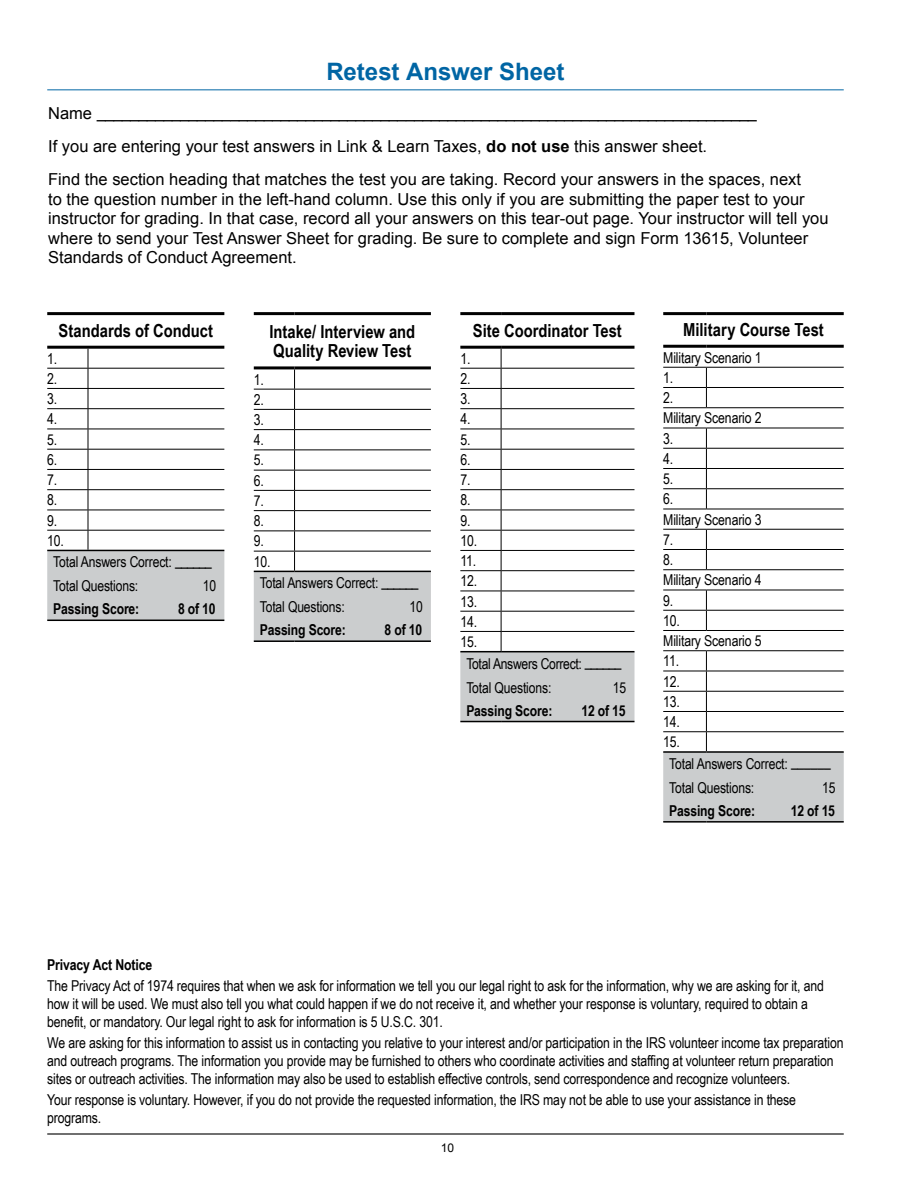
<style>
.page{position:relative;width:918px;height:1188px;background:#fff}
.page>*{position:absolute;margin:0;border:0;box-sizing:border-box;transform-origin:0 0}
.t1{font:700 24px "Arial";color:#0065a4}
.t2{font:700 18px/19.5px "Arial Narrow";color:#000}
.t3{font:16.5px/19.5px "Arial";color:#000}
.t4{font:15px/20.2px "Arial Narrow";letter-spacing:-.01em;color:#000}
.t5{font:700 15px "Arial Narrow";letter-spacing:-.01em;color:#000}
.t6{font:12px "Arial";color:#000}
.s1{font-weight:700}
</style>
<div class="page">
<hr style="left:47px;top:1133px;width:797px;height:2px;background:#000">
<hr style="left:254px;top:640px;width:41px;height:2px;background:#000">
<hr style="left:295px;top:640px;width:136px;height:2px;background:#000">
<hr style="left:254px;top:312px;width:41px;height:3px;background:#000">
<hr style="left:295px;top:312px;width:136px;height:3px;background:#000">
<hr style="left:254px;top:366px;width:41px;height:3px;background:#000">
<hr style="left:295px;top:366px;width:136px;height:3px;background:#000">
<svg style="left:254px;top:369px;width:177px;height:272px"></svg>
<hr style="left:47px;top:620px;width:41px;height:1px;background:#000">
<hr style="left:88px;top:620px;width:136px;height:1px;background:#000">
<svg style="left:47px;top:349px;width:177px;height:271px"></svg>
<hr style="left:47px;top:530px;width:41px;height:1px;background:#000">
<hr style="left:88px;top:530px;width:136px;height:1px;background:#000">
<hr style="left:47px;top:312px;width:41px;height:3px;background:#000">
<hr style="left:88px;top:312px;width:136px;height:3px;background:#000">
<hr style="left:47px;top:346px;width:41px;height:3px;background:#000">
<hr style="left:88px;top:346px;width:136px;height:3px;background:#000">
<svg style="left:460px;top:349px;width:174px;height:372px"></svg>
<hr style="left:460px;top:651px;width:41px;height:1px;background:#000">
<hr style="left:501px;top:651px;width:133px;height:1px;background:#000">
<hr style="left:460px;top:721px;width:41px;height:1px;background:#000">
<hr style="left:501px;top:721px;width:133px;height:1px;background:#000">
<hr style="left:460px;top:312px;width:41px;height:3px;background:#000">
<hr style="left:501px;top:312px;width:133px;height:3px;background:#000">
<hr style="left:460px;top:346px;width:41px;height:3px;background:#000">
<hr style="left:501px;top:346px;width:133px;height:3px;background:#000">
<hr style="left:47px;top:89px;width:797px;height:1px;background:#0065a4">
<hr style="left:663px;top:407px;width:43px;height:1px;background:#000">
<hr style="left:706px;top:407px;width:138px;height:1px;background:#000">
<hr style="left:663px;top:428px;width:43px;height:1px;background:#000">
<hr style="left:706px;top:428px;width:138px;height:1px;background:#000">
<hr style="left:663px;top:448px;width:43px;height:1px;background:#000">
<hr style="left:706px;top:448px;width:138px;height:1px;background:#000">
<hr style="left:663px;top:468px;width:43px;height:1px;background:#000">
<hr style="left:706px;top:468px;width:138px;height:1px;background:#000">
<hr style="left:663px;top:488px;width:43px;height:1px;background:#000">
<hr style="left:706px;top:488px;width:138px;height:1px;background:#000">
<svg style="left:706px;top:428px;width:1px;height:81px"></svg>
<hr style="left:663px;top:509px;width:43px;height:1px;background:#000">
<hr style="left:706px;top:509px;width:138px;height:1px;background:#000">
<hr style="left:663px;top:529px;width:43px;height:1px;background:#000">
<hr style="left:706px;top:529px;width:138px;height:1px;background:#000">
<hr style="left:663px;top:549px;width:43px;height:1px;background:#000">
<hr style="left:706px;top:549px;width:138px;height:1px;background:#000">
<svg style="left:706px;top:530px;width:1px;height:39px"></svg>
<hr style="left:663px;top:569px;width:43px;height:1px;background:#000">
<hr style="left:706px;top:569px;width:138px;height:1px;background:#000">
<hr style="left:663px;top:590px;width:43px;height:1px;background:#000">
<hr style="left:706px;top:590px;width:138px;height:1px;background:#000">
<hr style="left:663px;top:610px;width:43px;height:1px;background:#000">
<hr style="left:706px;top:610px;width:138px;height:1px;background:#000">
<svg style="left:706px;top:590px;width:1px;height:40px"></svg>
<hr style="left:663px;top:630px;width:43px;height:1px;background:#000">
<hr style="left:706px;top:630px;width:138px;height:1px;background:#000">
<hr style="left:663px;top:650px;width:43px;height:1px;background:#000">
<hr style="left:706px;top:650px;width:138px;height:1px;background:#000">
<svg style="left:706px;top:368px;width:1px;height:39px"></svg>
<hr style="left:663px;top:387px;width:43px;height:1px;background:#000">
<hr style="left:706px;top:387px;width:138px;height:1px;background:#000">
<svg style="left:663px;top:651px;width:181px;height:170px"></svg>
<hr style="left:663px;top:751px;width:43px;height:2px;background:#000">
<hr style="left:706px;top:751px;width:138px;height:2px;background:#000">
<hr style="left:663px;top:821px;width:43px;height:2px;background:#000">
<hr style="left:706px;top:821px;width:138px;height:2px;background:#000">
<hr style="left:663px;top:367px;width:43px;height:1px;background:#000">
<hr style="left:706px;top:367px;width:138px;height:1px;background:#000">
<hr style="left:663px;top:312px;width:43px;height:3px;background:#000">
<hr style="left:706px;top:312px;width:138px;height:3px;background:#000">
<hr style="left:663px;top:345px;width:43px;height:3px;background:#000">
<hr style="left:706px;top:345px;width:138px;height:3px;background:#000">
<h1 class="t1" style="left:327px;top:56px;width:239px">Retest Answer Sheet</h1>
<p class="t3" style="left:48px;top:106px;width:710px;line-height:27px">Name –––––––––––––––––––––––––––––––––––––––––––––––––––––––––––––––––––––––––––––––<br>If you are entering your test answers in Link &amp; Learn Taxes, <span class="s1">do not use</span> this answer sheet.</p>
<p class="t3" style="left:48px;top:170px;width:782px">Find the section heading that matches the test you are taking. Record your answers in the spaces, next<br>to the question number in the left-hand column. Use this only if you are submitting the paper test to your instructor for grading. In that case, record all your answers on this tear-out page. Your instructor will tell you where to send your Test Answer Sheet for grading. Be sure to complete and sign Form 13615, Volunteer Standards of Conduct Agreement.</p>
<p class="t2" style="left:59px;top:320px;width:156px">Standards of Conduct</p>
<p class="t4" style="left:47px;top:348px;width:18px">1.<br>2.<br>3.<br>4.<br>5.<br>6.<br>7.<br>8.<br>9.<br>10.</p>
<p class="t4" style="left:53px;top:550px;width:160px;line-height:24px">Total Answers Correct: ––––––<br>Total Questions:</p>
<p class="t4" style="left:203px;top:575px;width:15px">10</p>
<p class="t5" style="left:53px;top:598px;width:88px">Passing Score:</p>
<p class="t5" style="left:178px;top:598px;width:39px">8 of 10</p>
<p class="t2" style="left:269px;top:321px;width:147px">Intake/ Interview and<br>Quality Review Test</p>
<p class="t4" style="left:254px;top:369px;width:18px">1.<br>2.<br>3.<br>4.<br>5.<br>6.<br>7.<br>8.<br>9.<br>10.</p>
<p class="t4" style="left:260px;top:570px;width:160px;line-height:24px">Total Answers Correct: ––––––<br>Total Questions:</p>
<p class="t4" style="left:409px;top:596px;width:15px">10</p>
<p class="t5" style="left:260px;top:619px;width:88px">Passing Score:</p>
<p class="t5" style="left:385px;top:619px;width:39px">8 of 10</p>
<p class="t2" style="left:473px;top:320px;width:150px">Site Coordinator Test</p>
<p class="t4" style="left:460px;top:348px;width:18px">1.<br>2.<br>3.<br>4.<br>5.<br>6.<br>7.<br>8.<br>9.<br>10.<br>11.<br>12.<br>13.<br>14.<br>15.</p>
<p class="t4" style="left:466px;top:651px;width:157px;line-height:24px">Total Answers Correct: ––––––<br>Total Questions:</p>
<p class="t4" style="left:613px;top:677px;width:15px">15</p>
<p class="t5" style="left:466px;top:699px;width:88px">Passing Score:</p>
<p class="t5" style="left:581px;top:699px;width:46px">12 of 15</p>
<p class="t2" style="left:683px;top:320px;width:142px">Military Course Test</p>
<p class="t4" style="left:663px;top:347px;width:100px">Military Scenario 1<br>1.<br>2.<br>Military Scenario 2<br>3.<br>4.<br>5.<br>6.<br>Military Scenario 3<br>7.<br>8.<br>Military Scenario 4<br>9.<br>10.<br>Military Scenario 5<br>11.<br>12.<br>13.<br>14.<br>15.</p>
<p class="t4" style="left:669px;top:751px;width:163px;line-height:24px">Total Answers Correct: ––––––<br>Total Questions:</p>
<p class="t4" style="left:822px;top:777px;width:15px">15</p>
<p class="t5" style="left:669px;top:799px;width:88px">Passing Score:</p>
<p class="t5" style="left:791px;top:799px;width:46px">12 of 15</p>
<p class="t5" style="left:47px;top:953px;width:107px">Privacy Act Notice</p>
<p class="t4" style="left:47px;top:976px;width:778px;line-height:18px">The Privacy Act of 1974 requires that when we ask for information we tell you our legal right to ask for the information, why we are asking for it, and how it will be used. We must also tell you what could happen if we do not receive it, and whether your response is voluntary, required to obtain a benefit, or mandatory. Our legal right to ask for information is 5 U.S.C. 301.</p>
<p class="t4" style="left:47px;top:1033px;width:798px;line-height:18px">We are asking for this information to assist us in contacting you relative to your interest and/or participation in the IRS volunteer income tax preparation and outreach programs. The information you provide may be furnished to others who coordinate activities and staffing at volunteer return preparation sites or outreach activities. The information may also be used to establish effective controls, send correspondence and recognize volunteers.</p>
<p class="t4" style="left:47px;top:1090px;width:750px;line-height:18px">Your response is voluntary. However, if you do not provide the requested information, the IRS may not be able to use your assistance in these programs.</p>
<p class="t6" style="left:441px;top:1140px;width:15px">10</p>
</div>
